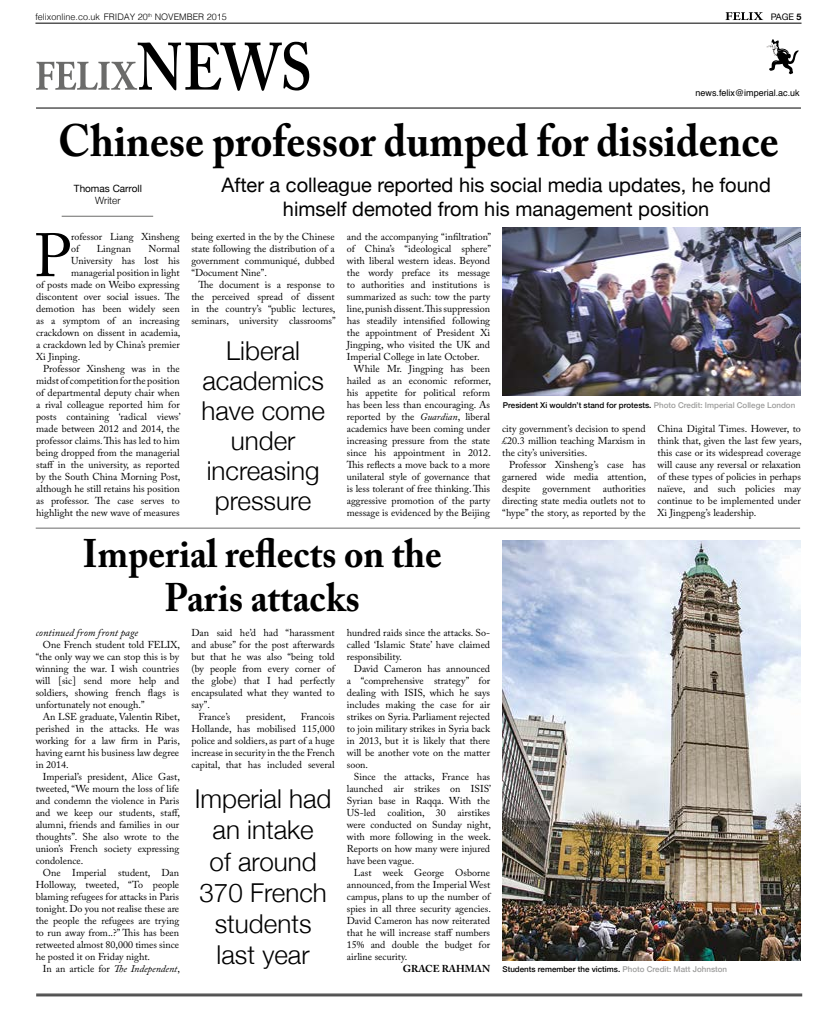
<style>
.page{position:relative;width:837px;height:1018px;background:#fff}
.page>*{position:absolute;margin:0;border:0;box-sizing:border-box;transform-origin:0 0}
.t1{font:600 66.1px "Adobe Caslon Pro";color:#000;scale:.86 1}
.t2{font:60.6px "Adobe Caslon Pro";color:#000}
.t3{font:700 44.9px "Adobe Caslon Pro";color:#000;scale:.93 1}
.t4{font:700 39.6px/44.4px "Adobe Caslon Pro";color:#000;text-align:center;scale:.93 1}
.t5{font:300 26px/31.2px "Helvetica Neue";color:#000;text-align:center}
.t6{font:20px/24px "Helvetica Neue";color:#000;text-align:center}
.t7{font:italic 10.5px "Adobe Caslon Pro";color:#000}
.t8{font:10px/12px "Adobe Caslon Pro";color:#000;text-align:justify}
.t9{font:10px "Helvetica Neue";color:#000}
.t10{font:700 10px "Adobe Caslon Pro";color:#000}
.t11{font:300 10px "Helvetica Neue";color:#000}
.t12{font:300 9px "Helvetica";color:#000}
.t13{font:9px "Helvetica";color:#000}
.t14{font:9px "Helvetica Neue";color:#000}
.t15{font:500 8px "Helvetica Neue";color:#000}
.s1{font-weight:700}
.s2{font-style:italic}
.s3{color:#9d9d9c}
</style>
<div class="page">
<hr style="left:35px;top:23px;width:766px;height:1px;background:#000">
<svg style="left:725px;top:12px;width:38px;height:8px"></svg>
<hr style="left:36px;top:994px;width:765px;height:1px;background:#000">
<hr style="left:36px;top:995px;width:765px;height:1px;background:#000">
<hr style="left:36px;top:108px;width:764px;height:1px;background:#000">
<svg style="left:36px;top:62px;width:101px;height:28px"></svg>
<svg style="left:766px;top:39px;width:32px;height:35px"></svg>
<hr style="left:36px;top:527px;width:763px;height:1px;background:#6b6b6a">
<hr style="left:62px;top:216px;width:91px;height:1px;background:#6b6b6a">
<img style="left:502px;top:227px;width:297px;height:168px">
<img style="left:502px;top:540px;width:298px;height:420px">
<p class="t12" style="left:35px;top:9px;width:193px">felixonline.co.uk FRIDAY 20<sup>th</sup> NOVEMBER 2015</p>
<p class="t14" style="left:770px;top:10px;width:32px">PAGE <span class="s1">5</span></p>
<h1 class="t1" style="left:137px;top:28px;width:205px">NEWS</h1>
<p class="t13" style="left:695px;top:86px;width:106px">news.felix@imperial.ac.uk</p>
<h3 class="t3" style="left:58px;top:114px;width:776px">Chinese professor dumped for dissidence</h3>
<p class="t9" style="left:74px;top:181px;width:69px">Thomas Carroll</p>
<p class="t11" style="left:95px;top:192px;width:27px">Writer</p>
<h2 class="t2" style="left:34px;top:220px;width:38px">P</h2>
<p class="t8" style="left:71px;top:231px;width:110px">rofessor Liang Xinsheng of</p>
<p class="t8" style="left:97px;top:243px;width:36px">Lingnan</p>
<p class="t8" style="left:148px;top:243px;width:33px">Normal</p>
<p class="t8" style="left:71px;top:255px;width:110px">University has lost his</p>
<p class="t8" style="left:71px;top:267px;width:110px">managerial position in light</p>
<p class="t8" style="left:36px;top:279px;width:145px">of posts made on Weibo expressing</p>
<p class="t8" style="left:36px;top:291px;width:145px">discontent over social issues. The</p>
<p class="t8" style="left:36px;top:303px;width:145px">demotion has been widely seen</p>
<p class="t8" style="left:36px;top:315px;width:145px">as a symptom of an increasing</p>
<p class="t8" style="left:36px;top:327px;width:146px">crackdown on dissent in academia,</p>
<p class="t8" style="left:36px;top:339px;width:145px">a crackdown led by China’s premier</p>
<p class="t8" style="left:36px;top:351px;width:46px">Xi Jinping.</p>
<p class="t8" style="left:43px;top:363px;width:138px">Professor Xinsheng was in the</p>
<p class="t8" style="left:36px;top:375px;width:145px">midst of competition for the position</p>
<p class="t8" style="left:36px;top:387px;width:145px">of departmental deputy chair when</p>
<p class="t8" style="left:36px;top:399px;width:145px">a rival colleague reported him for</p>
<p class="t8" style="left:36px;top:411px;width:146px">posts containing ‘radical views’</p>
<p class="t8" style="left:36px;top:423px;width:145px">made between 2012 and 2014, the</p>
<p class="t8" style="left:36px;top:435px;width:145px">professor claims. This has led to him</p>
<p class="t8" style="left:36px;top:447px;width:145px">being dropped from the managerial</p>
<p class="t8" style="left:36px;top:459px;width:145px">staff in the university, as reported</p>
<p class="t8" style="left:36px;top:471px;width:146px">by the South China Morning Post,</p>
<p class="t8" style="left:36px;top:483px;width:145px">although he still retains his position</p>
<p class="t8" style="left:36px;top:495px;width:145px">as professor. The case serves to</p>
<p class="t8" style="left:36px;top:507px;width:145px">highlight the new wave of measures</p>
<h3 class="t6" style="left:221px;top:174px;width:550px">After a colleague reported his social media updates, he found himself demoted from his management position</h3>
<p class="t8" style="left:191px;top:231px;width:145px">being exerted in the by the Chinese state following the distribution of a government communiqué, dubbed “Document Nine”.</p>
<p class="t8" style="left:191px;top:279px;width:146px;text-indent:7px">The document is a response to the perceived spread of dissent in the country’s “public lectures, seminars, university classrooms”</p>
<h3 class="t5" style="left:201px;top:334px;width:125px;line-height:30px">Liberal academics have come under increasing pressure</h3>
<p class="t8" style="left:346px;top:231px;width:146px">and the accompanying “infiltration” of China’s “ideological sphere” with liberal western ideas. Beyond the wordy preface its message to authorities and institutions is summarized as such: tow the party line, punish dissent. This suppression has steadily intensified following the appointment of President Xi Jingping, who visited the UK and Imperial College in late October.</p>
<p class="t8" style="left:346px;top:363px;width:145px;text-indent:7px">While Mr. Jingping has been hailed as an economic reformer, his appetite for political reform has been less than encouraging. As reported by the <span class="s2">Guardian</span>, liberal academics have been coming under increasing pressure from the state since his appointment in 2012.<br>This reflects a move back to a more unilateral style of governance that is less tolerant of free thinking. This aggressive promotion of the party message is evidenced by the Beijing</p>
<p class="t15" style="left:502px;top:399px;width:294px">President Xi wouldn’t stand for protests. <span class="s3">Photo Credit: Imperial College London</span></p>
<p class="t8" style="left:502px;top:423px;width:145px">city government’s decision to spend £20.3 million teaching Marxism in the city’s universities.</p>
<p class="t8" style="left:502px;top:459px;width:145px;text-indent:7px">Professor Xinsheng’s case has garnered wide media attention, despite government authorities directing state media outlets not to “hype” the story, as reported by the</p>
<p class="t8" style="left:657px;top:423px;width:145px">China Digital Times. However, to think that, given the last few years, this case or its widespread coverage will cause any reversal or relaxation of these types of policies in perhaps naïeve, and such policies may continue to be implemented under Xi Jingpeng’s leadership.</p>
<h3 class="t4" style="left:82px;top:531px;width:388px">Imperial reflects on the<br>Paris attacks</h3>
<p class="t7" style="left:36px;top:626px;width:104px">continued from front page</p>
<p class="t8" style="left:36px;top:639px;width:146px;text-indent:7px">One French student told FELIX, “the only way we can stop this is by winning the war. I wish countries will [sic] send more help and soldiers, showing french flags is unfortunately not enough.”</p>
<p class="t8" style="left:36px;top:711px;width:146px;text-indent:7px">An LSE graduate, Valentin Ribet, perished in the attacks. He was working for a law firm in Paris, having earnt his business law degree in 2014.</p>
<p class="t8" style="left:36px;top:771px;width:146px;text-indent:7px">Imperial’s president, Alice Gast, tweeted, “We mourn the loss of life and condemn the violence in Paris and we keep our students, staff, alumni, friends and families in our thoughts”. She also wrote to the union’s French society expressing condolence.</p>
<p class="t8" style="left:36px;top:867px;width:145px;text-indent:7px">One Imperial student, Dan Holloway, tweeted, “To people blaming refugees for attacks in Paris tonight. Do you not realise these are the people the refugees are trying to run away from..?” This has been retweeted almost 80,000 times since he posted it on Friday night.</p>
<p class="t8" style="left:43px;top:963px;width:139px">In an article for <span class="s2">The Independent</span>,</p>
<p class="t15" style="left:502px;top:963px;width:226px">Students remember the victims. <span class="s3">Photo Credit: Matt Johnston</span></p>
<p class="t8" style="left:191px;top:627px;width:145px">Dan said he’d had “harassment</p>
<p class="t8" style="left:191px;top:639px;width:145px">and abuse” for the post afterwards</p>
<p class="t8" style="left:191px;top:651px;width:145px">but that he was also “being told</p>
<p class="t8" style="left:191px;top:663px;width:145px">(by people from every corner of</p>
<p class="t8" style="left:191px;top:675px;width:145px">the globe) that I had perfectly</p>
<p class="t8" style="left:191px;top:687px;width:145px">encapsulated what they wanted to</p>
<p class="t8" style="left:191px;top:699px;width:20px">say”.</p>
<p class="t8" style="left:198px;top:711px;width:33px">France’s</p>
<p class="t8" style="left:246px;top:711px;width:41px">president,</p>
<p class="t8" style="left:346px;top:627px;width:145px">hundred raids since the attacks. So&shy;called ‘Islamic State’ have claimed responsibility.</p>
<p class="t8" style="left:346px;top:663px;width:145px;text-indent:7px">David Cameron has announced a “comprehensive strategy” for dealing with ISIS, which he says includes making the case for air strikes on Syria. Parliament rejected to join military strikes in Syria back in 2013, but it is likely that there will be another vote on the matter soon.</p>
<p class="t8" style="left:346px;top:771px;width:146px;text-indent:7px">Since the attacks, France has launched air strikes on ISIS’ Syrian base in Raqqa. With the US-led coalition, 30 airstikes were conducted on Sunday night, with more following in the week.<br>Reports on how many were injured have been vague.</p>
<p class="t8" style="left:346px;top:867px;width:145px;text-indent:7px">Last week George Osborne announced, from the Imperial West campus, plans to up the number of spies in all three security agencies.<br>David Cameron has now reiterated that he will increase staff numbers 15% and double the budget for airline security.</p>
<p class="t10" style="left:402px;top:963px;width:89px">GRACE RAHMAN</p>
<p class="t8" style="left:191px;top:711px;width:145px;text-indent:109px">Francois Hollande, has mobilised 115,000 police and soldiers, as part of a huge increase in security in the the French capital, that has included several</p>
<h3 class="t5" style="left:195px;top:781px;width:138px">Imperial had an intake<br>of around<br>370 French students last year</h3>
</div>
